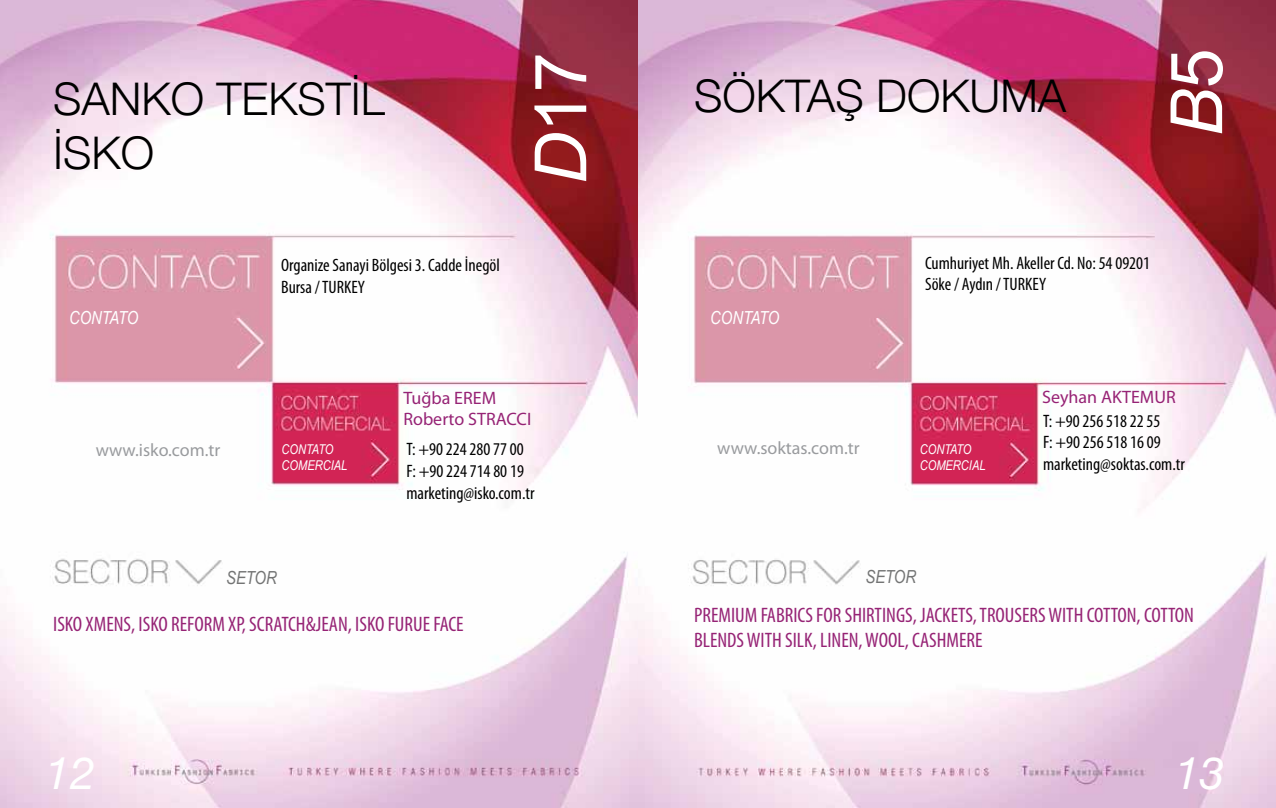
<style>
.page{position:relative;width:1276px;height:808px;background:#fff}
.page>*{position:absolute;margin:0;border:0;box-sizing:border-box;transform-origin:0 0}
.t1{font:72px "Arial";color:#fff}
.t2{font:italic 72px "Arial";color:#fff}
.t3{font:300 45px/54px "Helvetica Neue";color:#000}
.t4{font:italic 45px "Helvetica Neue";color:#fff}
.t5{font:condensed 21px/25.2px "Myriad Pro";color:#962375}
.t6{font:condensed 18px/21.6px "Myriad Pro";color:#000}
.t7{font:18px/21.6px "Myriad Pro";color:#962375}
.t8{font:18px "Myriad Pro";color:#999b9e}
.t9{font:italic 18px "Arial Narrow";letter-spacing:-.01em;color:#fff}
.t10{font:italic 18px "Arial Narrow";color:#737474}
.t11{font:italic 13.5px/15.5px "Arial Narrow";color:#fff}
.s1{font-style:italic}
.s2{font-style:normal}
</style>
<div class="page">
<img style="left:0;top:0;width:1276px;height:808px">
<h2 class="t3" style="left:53px;top:71px;width:333px">SANKO TEKSTİL<br>İSKO</h2>
<p class="t6" style="left:281px;top:254px;width:220px">Organize Sanayi Bölgesi 3. Cadde İnegöl<br>Bursa / TURKEY</p>
<h1 class="t1" style="left:514px;top:184px;width:134px;rotate:-90deg"><span class="s1">D</span>17</h1>
<h1 class="t2" style="left:1150px;top:137px;width:90px;rotate:-90deg">B<span class="s2">5</span></h1>
<h2 class="t3" style="left:694px;top:68px;width:374px">SÖKTAŞ DOKUMA</h2>
<p class="t6" style="left:925px;top:252px;width:226px">Cumhuriyet Mh. Akeller Cd. No: 54 09201<br>Söke / Aydın / TURKEY</p>
<p class="t9" style="left:69px;top:305px;width:71px">CONTATO</p>
<p class="t9" style="left:710px;top:305px;width:71px">CONTATO</p>
<p class="t8" style="left:96px;top:439px;width:126px">www.isko.com.tr</p>
<p class="t7" style="left:403px;top:386px;width:129px">Tuğba EREM<br>Roberto STRACCI</p>
<p class="t8" style="left:717px;top:436px;width:144px">www.soktas.com.tr</p>
<p class="t6" style="left:406px;top:438px;width:130px">T: +90 224 280 77 00<br>F: +90 224 714 80 19 marketing@isko.com.tr</p>
<p class="t11" style="left:282px;top:441px;width:67px">CONTATO<br>COMERCIAL</p>
<p class="t11" style="left:919px;top:441px;width:67px">CONTATO<br>COMERCIAL</p>
<p class="t10" style="left:226px;top:565px;width:52px">SETOR</p>
<p class="t10" style="left:865px;top:564px;width:52px">SETOR</p>
<p class="t7" style="left:1042px;top:386px;width:135px">Seyhan AKTEMUR</p>
<p class="t6" style="left:1043px;top:410px;width:143px">T: +90 256 518 22 55<br>F: +90 256 518 16 09 marketing@soktas.com.tr</p>
<p class="t5" style="left:53px;top:611px;width:412px">ISKO XMENS, ISKO REFORM XP, SCRATCH&amp;JEAN, ISKO FURUE FACE</p>
<p class="t5" style="left:694px;top:602px;width:501px">PREMIUM FABRICS FOR SHIRTINGS, JACKETS, TROUSERS WITH COTTON, COTTON<br>BLENDS WITH SILK, LINEN, WOOL, CASHMERE</p>
<h2 class="t4" style="left:45px;top:746px;width:52px">12</h2>
<h2 class="t4" style="left:1174px;top:746px;width:52px">13</h2>
</div>
